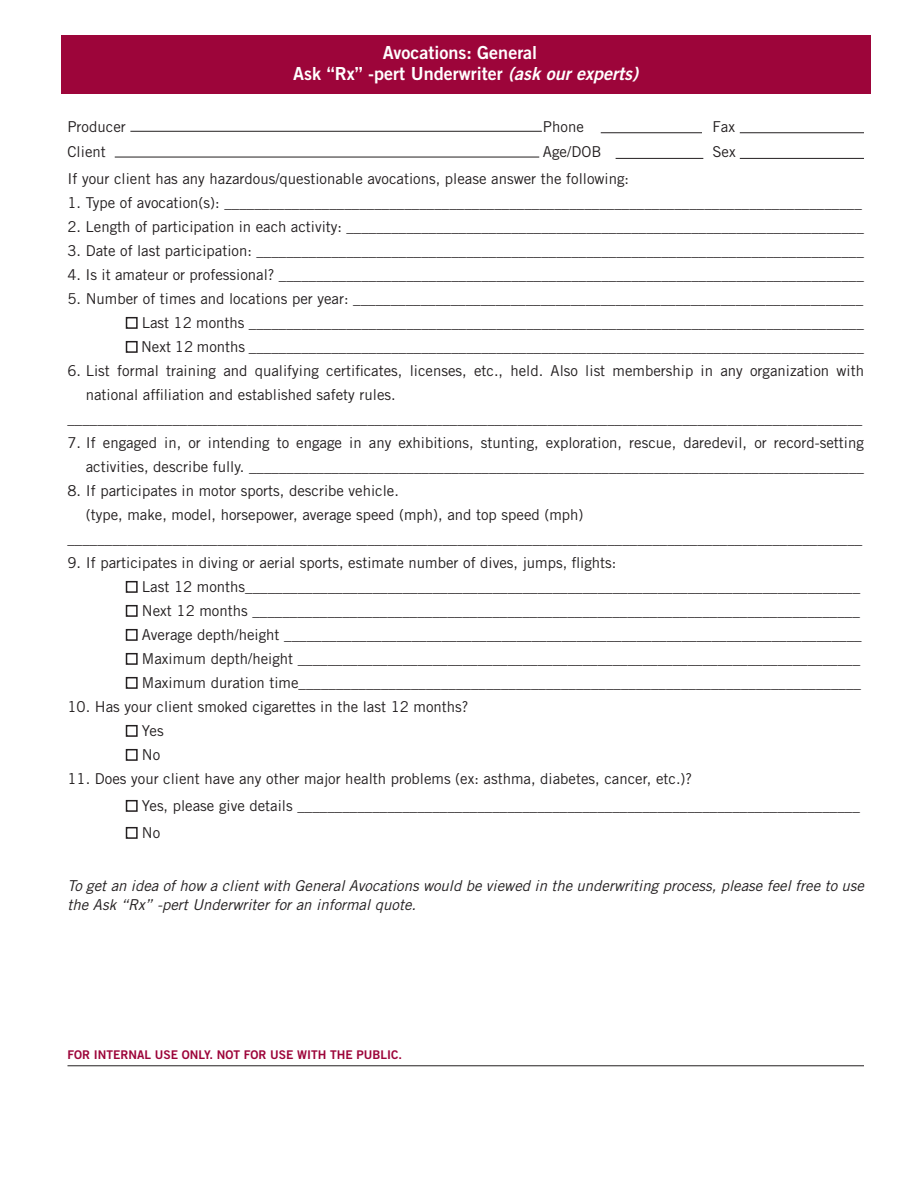
<style>
.page{position:relative;width:918px;height:1188px;background:#fff}
.page>*{position:absolute;margin:0;border:0;box-sizing:border-box;transform-origin:0 0}
.t1{font:18px/21.6px "Trade Gothic LT Std Bd 2";color:#fff}
.t2{font:15px/24px "Trade Gothic LT Std";color:#231f20}
.t3{font:italic 15px/19.5px "Trade Gothic LT Std";color:#231f20}
.t4{font:12px "Trade Gothic LT Std Bd 2";color:#9d053a}
.s1{font-family:"Trade Gothic LT Std Bd 2 Obl"}
</style>
<div class="page">
<div style="left:61px;top:35px;width:810px;height:58px;background:#9d053a"></div>
<hr style="left:68px;top:1065px;width:796px;height:1px;background:#231f20">
<hr style="left:130px;top:131px;width:412px;height:1px;background:#231f20">
<div style="left:126px;top:317px;width:12px;height:12px;border:2px solid #231f20"></div>
<div style="left:126px;top:341px;width:12px;height:12px;border:2px solid #231f20"></div>
<div style="left:126px;top:581px;width:12px;height:12px;border:2px solid #231f20"></div>
<div style="left:126px;top:605px;width:12px;height:12px;border:2px solid #231f20"></div>
<div style="left:126px;top:629px;width:12px;height:12px;border:2px solid #231f20"></div>
<div style="left:126px;top:653px;width:12px;height:12px;border:2px solid #231f20"></div>
<div style="left:126px;top:677px;width:12px;height:12px;border:2px solid #231f20"></div>
<div style="left:126px;top:725px;width:12px;height:12px;border:2px solid #231f20"></div>
<div style="left:126px;top:749px;width:12px;height:12px;border:2px solid #231f20"></div>
<div style="left:126px;top:800px;width:12px;height:12px;border:2px solid #231f20"></div>
<div style="left:126px;top:827px;width:12px;height:12px;border:2px solid #231f20"></div>
<hr style="left:115px;top:157px;width:424px;height:1px;background:#231f20">
<hr style="left:740px;top:158px;width:124px;height:1px;background:#231f20">
<hr style="left:740px;top:132px;width:124px;height:1px;background:#231f20">
<hr style="left:616px;top:158px;width:87px;height:1px;background:#231f20">
<hr style="left:601px;top:132px;width:101px;height:1px;background:#231f20">
<p class="t1" style="left:293px;top:41px;width:346px;text-indent:89px">Avocations: General<br>Ask “Rx” -pert U nderwriter <span class="s1">(ask our experts)</span></p>
<p class="t2" style="left:68px;top:114px;width:60px">Producer</p>
<p class="t2" style="left:543px;top:114px;width:42px">Phone</p>
<p class="t2" style="left:712px;top:114px;width:24px">Fax</p>
<p class="t2" style="left:67px;top:140px;width:40px">Client</p>
<p class="t2" style="left:543px;top:140px;width:60px">Age/DOB</p>
<p class="t2" style="left:712px;top:140px;width:25px">Sex</p>
<p class="t2" style="left:67px;top:167px;width:563px">If your client has any hazardous/questionable avocations, please answer the following:</p>
<p class="t2" style="left:67px;top:191px;width:796px">1. Type of avocation(s): _____________________________________________________________________________________</p>
<p class="t2" style="left:67px;top:215px;width:798px">2. Length of participation in each activity: _____________________________________________________________________</p>
<p class="t2" style="left:67px;top:239px;width:798px">3. Date of last participation: _________________________________________________________________________________</p>
<p class="t2" style="left:67px;top:263px;width:798px">4. Is it amateur or professional? ______________________________________________________________________________</p>
<p class="t2" style="left:141px;top:287px;width:724px;text-align:justify;text-indent:-74px">5. Number of times and locations per year: ____________________________________________________________________ Last 12 months __________________________________________________________________________________ Next 12 months __________________________________________________________________________________</p>
<p class="t2" style="left:67px;top:359px;width:798px">6. List formal training and qualifying certificates, licenses, etc., held. Also list membership in any organization with</p>
<p class="t2" style="left:86px;top:383px;width:311px">national affiliation and established safety rules.</p>
<p class="t2" style="left:67px;top:407px;width:796px">__________________________________________________________________________________________________________</p>
<p class="t2" style="left:67px;top:431px;width:798px;text-align:right">7. If engaged in, or intending to engage in any exhibitions, stunting, exploration, rescue, daredevil, or record-setting activities, describe fully. __________________________________________________________________________________</p>
<p class="t2" style="left:67px;top:479px;width:333px">8. If participates in motor sports, describe vehicle.</p>
<p class="t2" style="left:86px;top:503px;width:499px">(type, make, model, horsepower, average speed (mph), and top speed (mph)</p>
<p class="t2" style="left:67px;top:527px;width:796px">__________________________________________________________________________________________________________</p>
<p class="t2" style="left:142px;top:551px;width:721px;text-indent:-74px">9. If participates in diving or aerial sports, estimate number of dives, jumps, flights:<br>Last 12 months__________________________________________________________________________________ Next 12 months _________________________________________________________________________________ Average depth/height _____________________________________________________________________________ Maximum depth/height ___________________________________________________________________________ Maximum duration time___________________________________________________________________________</p>
<p class="t2" style="left:142px;top:695px;width:328px;text-indent:-74px">10. Has your client smoked cigarettes in the last 12 months?<br>Yes<br>No</p>
<p class="t2" style="left:142px;top:765px;width:719px;line-height:27px;text-indent:-74px">11. Does your client have any other major health problems (ex: asthma, diabetes, cancer, etc.)?<br>Yes, please give details ___________________________________________________________________________<br>No</p>
<p class="t3" style="left:67px;top:876px;width:798px">To get an idea of how a client with General Avocations would be viewed in the underwriting process, please feel free to use the Ask “Rx” -pert Underwriter for an informal quote.</p>
<p class="t4" style="left:68px;top:1047px;width:336px">for internal use only. not for use with the public.</p>
</div>
